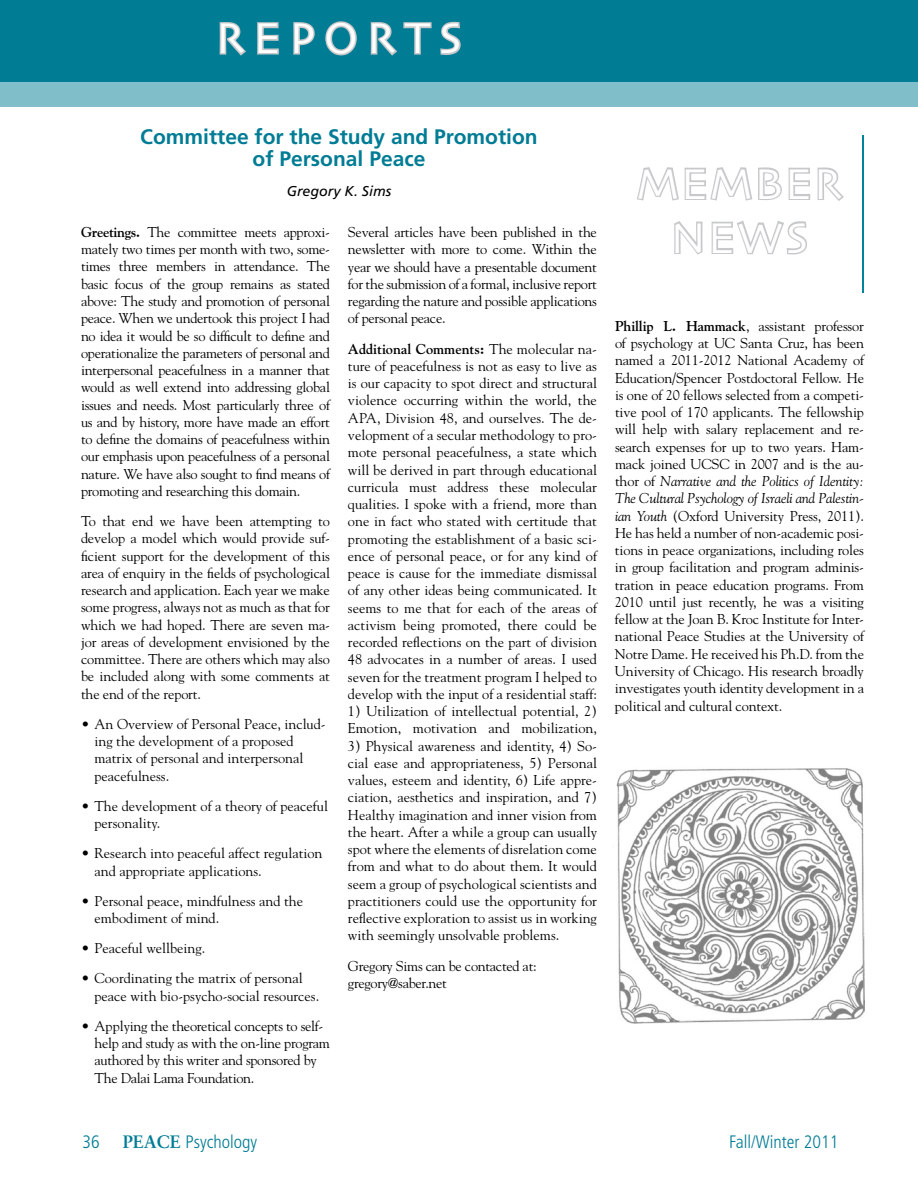
<style>
.page{position:relative;width:918px;height:1188px;background:#fff}
.page>*{position:absolute;margin:0;border:0;box-sizing:border-box;transform-origin:0 0}
.t1{font:45px/54px "Skia";letter-spacing:.2em;color:#fff;text-align:center}
.t2{font:700 21px/22.5px "Frutiger";color:#007c95;text-align:center}
.t3{font:300 condensed 18px "Frutiger";color:#007c95}
.t4{font:14.25px/17.2px "Goudy";color:#000;text-align:justify}
.t5{font:14.25px/17.2px "Goudy";letter-spacing:-.02em;color:#000}
.t6{font:italic 14.25px "Frutiger";color:#000}
.s1{font-weight:700}
.s2{font-style:italic}
.s3{font-family:"Sabon";font-weight:700;font-stretch:normal}
</style>
<div class="page">
<div style="left:0;top:0;width:918px;height:82px;background:#007c95"></div>
<div style="left:0;top:82px;width:918px;height:25px;background:#80beca"></div>
<svg style="left:219px;top:22px;width:27px;height:34px"></svg>
<svg style="left:257px;top:22px;width:22px;height:33px"></svg>
<svg style="left:293px;top:22px;width:22px;height:33px"></svg>
<svg style="left:325px;top:21px;width:32px;height:35px"></svg>
<svg style="left:370px;top:22px;width:62px;height:34px"></svg>
<svg style="left:440px;top:21px;width:21px;height:34px"></svg>
<svg style="left:637px;top:167px;width:207px;height:34px"></svg>
<svg style="left:674px;top:221px;width:29px;height:34px"></svg>
<svg style="left:711px;top:221px;width:96px;height:34px"></svg>
<img style="left:616px;top:768px;width:248px;height:256px">
<h1 class="t1" style="left:216px;top:14px;width:242px">REPORTS</h1>
<h2 class="t2" style="left:140px;top:125px;width:399px">Committee for the Study and Promotion of Personal Peace</h2>
<p class="t6" style="left:287px;top:182px;width:106px">Gregory K. Sims</p>
<p class="t4" style="left:81px;top:223px;width:251px"><span class="s1">Greetings.</span> The committee meets approxi&shy;mately two times per month with two, some&shy;times three members in attendance. The basic focus of the group remains as stated above: The study and promotion of personal peace. When we undertook this project I had no idea it would be so difficult to define and operationalize the parameters of personal and interpersonal peacefulness in a manner that would as well extend into addressing global issues and needs. Most particularly three of us and by history, more have made an effort to define the domains of peacefulness within our emphasis upon peacefulness of a personal nature. We have also sought to find means of promoting and researching this domain.</p>
<p class="t4" style="left:81px;top:512px;width:251px">To that end we have been attempting to develop a model which would provide suf&shy;ficient support for the development of this area of enquiry in the fields of psychological research and application. Each year we make some progress, always not as much as that for which we had hoped. There are seven ma&shy;jor areas of development envisioned by the committee. There are others which may also be included along with some comments at the end of the report.</p>
<p class="t4" style="left:94px;top:715px;width:233px;text-align:left;text-indent:-13px">• An Overview of Personal Peace, includ&shy;ing the development of a proposed matrix of personal and interpersonal peacefulness.</p>
<p class="t4" style="left:94px;top:797px;width:235px;text-indent:-13px">• The development of a theory of peaceful personality.</p>
<p class="t4" style="left:94px;top:844px;width:229px;text-indent:-13px">• Research into peaceful affect regulation and appropriate applications.</p>
<p class="t4" style="left:94px;top:892px;width:210px;text-indent:-13px">• Personal peace, mindfulness and the embodiment of mind.</p>
<p class="t4" style="left:81px;top:939px;width:126px">• Peaceful wellbeing.</p>
<p class="t4" style="left:94px;top:969px;width:226px;text-indent:-13px">• Coordinating the matrix of personal peace with bio-psycho-social resources.</p>
<p class="t5" style="left:94px;top:1017px;width:237px;text-indent:-13px">• Applying the theoretical concepts to self&shy;help and study as with the on-line program authored by this writer and sponsored by The Dalai Lama Foundation.</p>
<p class="t4" style="left:348px;top:223px;width:251px">Several articles have been published in the newsletter with more to come. Within the year we should have a presentable document for the submission of a formal, inclusive report regarding the nature and possible applications of personal peace.</p>
<p class="t4" style="left:348px;top:340px;width:251px"><span class="s1">Additional Comments:</span> The molecular na&shy;ture of peacefulness is not as easy to live as is our capacity to spot direct and structural violence occurring within the world, the APA, Division 48, and ourselves. The de&shy;velopment of a secular methodology to pro&shy;mote personal peacefulness, a state which will be derived in part through educational curricula must address these molecular qualities. I spoke with a friend, more than one in fact who stated with certitude that promoting the establishment of a basic sci&shy;ence of personal peace, or for any kind of peace is cause for the immediate dismissal of any other ideas being communicated. It seems to me that for each of the areas of activism being promoted, there could be recorded reflections on the part of division 48 advocates in a number of areas. I used seven for the treatment program I helped to develop with the input of a residential staff:</p>
<p class="t4" style="left:348px;top:702px;width:251px">1) Utilization of intellectual potential, 2)<br>Emotion, motivation and mobilization,</p>
<p class="t4" style="left:348px;top:737px;width:251px">3) Physical awareness and identity, 4) So&shy;cial ease and appropriateness, 5) Personal values, esteem and identity, 6) Life appre&shy;ciation, aesthetics and inspiration, and 7)<br>Healthy imagination and inner vision from the heart. After a while a group can usually spot where the elements of disrelation come from and what to do about them. It would seem a group of psychological scientists and practitioners could use the opportunity for reflective exploration to assist us in working with seemingly unsolvable problems.</p>
<p class="t5" style="left:348px;top:957px;width:190px">Gregory Sims can be contacted at: gregory@saber.net</p>
<h1 class="t1" style="left:637px;top:160px;width:176px">MEMBER<br>NEWS</h1>
<p class="t4" style="left:615px;top:317px;width:251px"><span class="s1">Phillip L. Hammack</span>, assistant professor of psychology at UC Santa Cruz, has been named a 2011-2012 National Academy of Education/Spencer Postdoctoral Fellow. He is one of 20 fellows selected from a competi&shy;tive pool of 170 applicants. The fellowship will help with salary replacement and re&shy;search expenses for up to two years. Ham&shy;mack joined UCSC in 2007 and is the au&shy;thor of <span class="s2">Narrative and the Politics of Identity:<br>The Cultural Psychology of Israeli and Palestin&shy;ian Youth</span> (Oxford University Press, 2011).<br>He has held a number of non-academic posi&shy;tions in peace organizations, including roles in group facilitation and program adminis&shy;tration in peace education programs. From 2010 until just recently, he was a visiting fellow at the Joan B. Kroc Institute for Inter&shy;national Peace Studies at the University of Notre Dame. He received his Ph.D. from the University of Chicago. His research broadly investigates youth identity development in a political and cultural context.</p>
<p class="t3" style="left:82px;top:1132px;width:19px">36</p>
<p class="t3" style="left:123px;top:1132px;width:136px"><span class="s3">PEACE</span> Psychology</p>
<p class="t3" style="left:729px;top:1132px;width:111px">Fall/Winter 2011</p>
</div>
